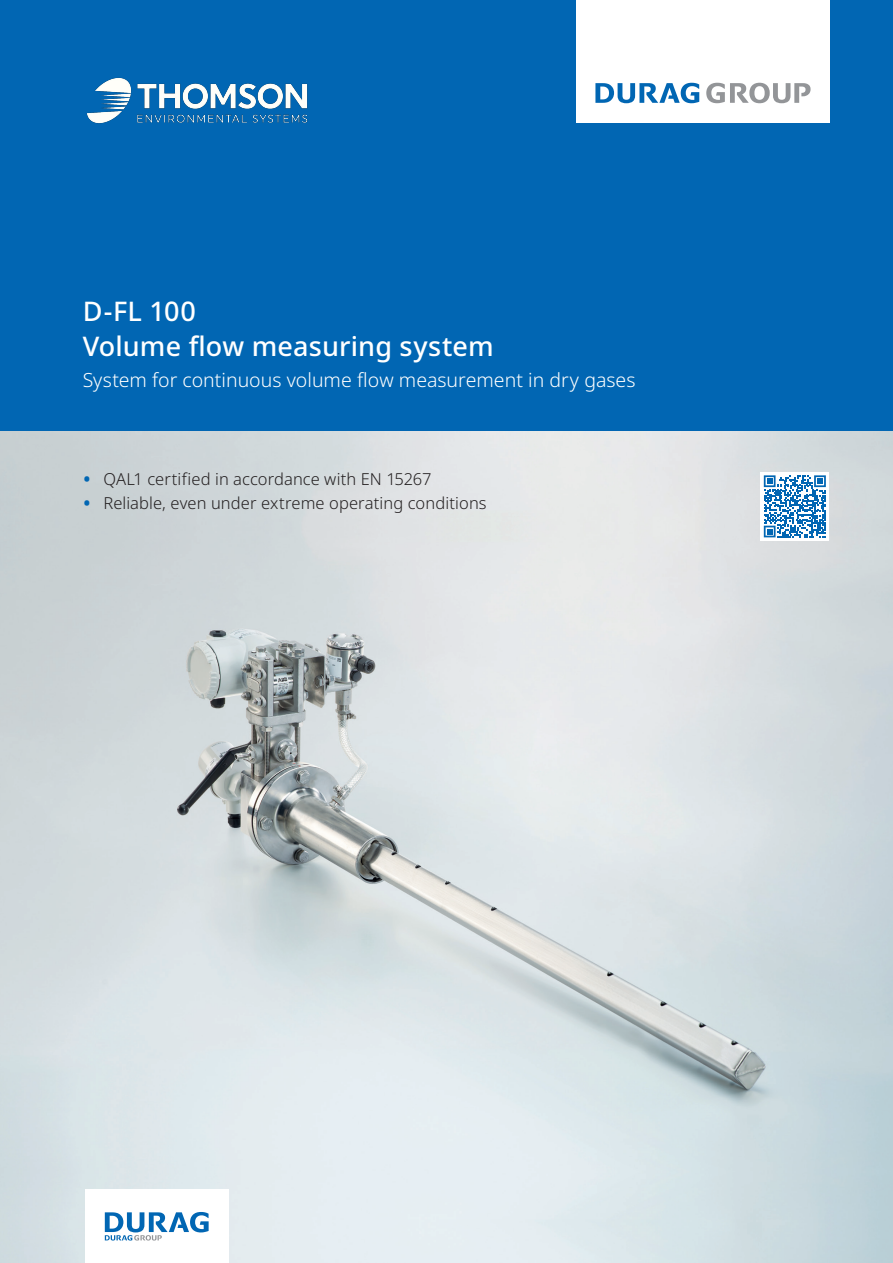
<style>
.page{position:relative;width:893px;height:1263px;background:#fff}
.page>*{position:absolute;margin:0;border:0;box-sizing:border-box;transform-origin:0 0}
.t1{font:500 27px/34.5px "Noto Sans";letter-spacing:.005em;color:#fff}
.t2{font:300 19.5px "Noto Sans";color:#fff}
.t3{font:300 16.5px "Noto Sans";letter-spacing:.005em;color:#231f20}
.s1{font-weight:800;color:#0166b3}
</style>
<div class="page">
<img style="left:0;top:430px;width:893px;height:833px">
<div style="left:85px;top:1190px;width:144px;height:73px;background:#fff"></div>
<div style="left:0;top:0;width:893px;height:430px;background:#0166b3"></div>
<svg style="left:105px;top:1212px;width:104px;height:28px"></svg>
<div style="left:760px;top:472px;width:69px;height:69px;background:#fff"></div>
<svg style="left:764px;top:475px;width:62px;height:62px"></svg>
<div style="left:576px;top:0;width:253px;height:122px;background:#fff"></div>
<svg style="left:595px;top:83px;width:104px;height:20px"></svg>
<svg style="left:706px;top:83px;width:104px;height:20px"></svg>
<img style="left:86px;top:77px;width:222px;height:47px">
<h1 class="t1" style="left:83px;top:295px;width:412px">D-FL 100<br>Volume flow measuring system</h1>
<p class="t2" style="left:83px;top:367px;width:554px">System for continuous volume flow measurement in dry gases</p>
<p class="t3" style="left:84px;top:468px;width:349px"><span class="s1">•</span> QAL1 certified in accordance with EN 15267</p>
<p class="t3" style="left:84px;top:492px;width:404px"><span class="s1">•</span> Reliable, even under extreme operating conditions</p>
</div>
